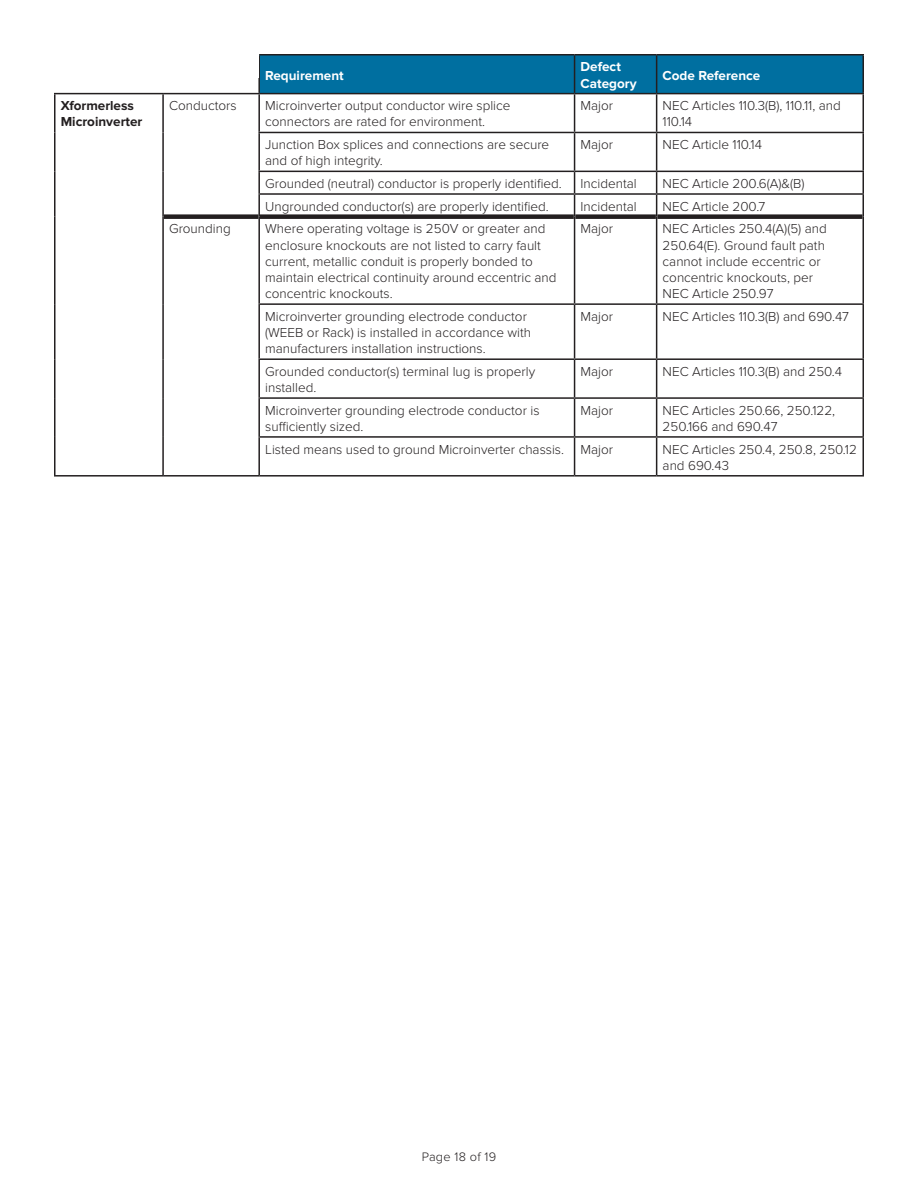
<style>
.page{position:relative;width:918px;height:1188px;background:#fff}
.page>*{position:absolute;margin:0;border:0;box-sizing:border-box;transform-origin:0 0}
.t1{font:300 13.5px/16.2px "Proxima Nova";color:#231f20}
.t2{font:700 13.5px/16.2px "Proxima Nova";color:#fff}
.t3{font:700 13.5px/16.2px "Proxima Nova";color:#231f20}
.t4{font:300 12.75px "Proxima Nova";letter-spacing:.02em;color:#231f20}
</style>
<div class="page">
<div style="left:260px;top:56px;width:602px;height:37px;background:#006fa0"></div>
<hr style="left:259px;top:54px;width:316px;height:2px;background:#231f20">
<hr style="left:258px;top:55px;width:2px;height:38px;background:#231f20">
<hr style="left:575px;top:54px;width:82px;height:2px;background:#231f20">
<hr style="left:574px;top:55px;width:1px;height:38px;background:#231f20">
<hr style="left:657px;top:54px;width:207px;height:2px;background:#231f20">
<hr style="left:656px;top:55px;width:1px;height:38px;background:#231f20">
<hr style="left:862px;top:55px;width:2px;height:38px;background:#231f20">
<hr style="left:54px;top:93px;width:109px;height:1px;background:#231f20">
<hr style="left:54px;top:94px;width:2px;height:38px;background:#231f20">
<hr style="left:163px;top:93px;width:96px;height:1px;background:#231f20">
<hr style="left:259px;top:93px;width:316px;height:1px;background:#231f20">
<hr style="left:575px;top:93px;width:82px;height:1px;background:#231f20">
<hr style="left:657px;top:93px;width:207px;height:1px;background:#231f20">
<hr style="left:54px;top:132px;width:2px;height:39px;background:#231f20">
<hr style="left:54px;top:171px;width:2px;height:23px;background:#231f20">
<hr style="left:54px;top:194px;width:2px;height:23px;background:#231f20">
<hr style="left:54px;top:217px;width:2px;height:87px;background:#231f20">
<hr style="left:54px;top:304px;width:2px;height:55px;background:#231f20">
<hr style="left:54px;top:359px;width:2px;height:39px;background:#231f20">
<hr style="left:54px;top:398px;width:2px;height:39px;background:#231f20">
<hr style="left:54px;top:437px;width:2px;height:38px;background:#231f20">
<hr style="left:259px;top:475px;width:316px;height:2px;background:#231f20">
<hr style="left:575px;top:475px;width:82px;height:2px;background:#231f20">
<hr style="left:657px;top:475px;width:207px;height:2px;background:#231f20">
<div style="left:164px;top:214px;width:94px;height:5px;background:#231f20"></div>
<hr style="left:54px;top:475px;width:109px;height:2px;background:#231f20">
<hr style="left:163px;top:475px;width:96px;height:2px;background:#231f20">
<div style="left:260px;top:214px;width:314px;height:5px;background:#231f20"></div>
<div style="left:575px;top:214px;width:81px;height:5px;background:#231f20"></div>
<div style="left:657px;top:214px;width:206px;height:5px;background:#231f20"></div>
<hr style="left:163px;top:54px;width:96px;height:2px;background:#231f20">
<hr style="left:162px;top:94px;width:2px;height:38px;background:#231f20">
<hr style="left:258px;top:94px;width:2px;height:38px;background:#231f20">
<hr style="left:574px;top:94px;width:1px;height:38px;background:#231f20">
<hr style="left:656px;top:94px;width:1px;height:38px;background:#231f20">
<hr style="left:862px;top:94px;width:2px;height:38px;background:#231f20">
<hr style="left:162px;top:132px;width:2px;height:39px;background:#231f20">
<hr style="left:258px;top:132px;width:317px;height:1px;background:#231f20">
<hr style="left:258px;top:133px;width:2px;height:38px;background:#231f20">
<hr style="left:575px;top:132px;width:82px;height:1px;background:#231f20">
<hr style="left:574px;top:133px;width:1px;height:38px;background:#231f20">
<hr style="left:657px;top:132px;width:207px;height:1px;background:#231f20">
<hr style="left:656px;top:133px;width:1px;height:38px;background:#231f20">
<hr style="left:862px;top:133px;width:2px;height:38px;background:#231f20">
<hr style="left:162px;top:171px;width:2px;height:23px;background:#231f20">
<hr style="left:258px;top:171px;width:317px;height:1px;background:#231f20">
<hr style="left:258px;top:172px;width:2px;height:21px;background:#231f20">
<hr style="left:575px;top:171px;width:82px;height:1px;background:#231f20">
<hr style="left:657px;top:171px;width:207px;height:1px;background:#231f20">
<hr style="left:862px;top:172px;width:2px;height:21px;background:#231f20">
<hr style="left:162px;top:194px;width:2px;height:23px;background:#231f20">
<hr style="left:258px;top:193px;width:317px;height:2px;background:#231f20">
<hr style="left:258px;top:195px;width:2px;height:22px;background:#231f20">
<hr style="left:575px;top:193px;width:82px;height:2px;background:#231f20">
<svg style="left:574px;top:172px;width:1px;height:45px"></svg>
<hr style="left:657px;top:193px;width:207px;height:2px;background:#231f20">
<svg style="left:656px;top:172px;width:1px;height:45px"></svg>
<hr style="left:862px;top:195px;width:2px;height:22px;background:#231f20">
<hr style="left:162px;top:217px;width:2px;height:87px;background:#231f20">
<hr style="left:258px;top:217px;width:2px;height:86px;background:#231f20">
<hr style="left:574px;top:217px;width:1px;height:86px;background:#231f20">
<hr style="left:656px;top:217px;width:1px;height:86px;background:#231f20">
<hr style="left:862px;top:217px;width:2px;height:86px;background:#231f20">
<hr style="left:162px;top:304px;width:2px;height:55px;background:#231f20">
<hr style="left:258px;top:303px;width:317px;height:2px;background:#231f20">
<hr style="left:258px;top:305px;width:2px;height:53px;background:#231f20">
<hr style="left:575px;top:303px;width:82px;height:2px;background:#231f20">
<hr style="left:574px;top:305px;width:1px;height:53px;background:#231f20">
<hr style="left:657px;top:303px;width:207px;height:2px;background:#231f20">
<hr style="left:656px;top:305px;width:1px;height:53px;background:#231f20">
<hr style="left:862px;top:305px;width:2px;height:53px;background:#231f20">
<hr style="left:162px;top:359px;width:2px;height:39px;background:#231f20">
<hr style="left:258px;top:358px;width:317px;height:2px;background:#231f20">
<hr style="left:258px;top:360px;width:2px;height:37px;background:#231f20">
<hr style="left:575px;top:358px;width:82px;height:2px;background:#231f20">
<hr style="left:574px;top:360px;width:1px;height:37px;background:#231f20">
<hr style="left:657px;top:358px;width:207px;height:2px;background:#231f20">
<hr style="left:656px;top:360px;width:1px;height:37px;background:#231f20">
<hr style="left:862px;top:360px;width:2px;height:37px;background:#231f20">
<hr style="left:162px;top:398px;width:2px;height:39px;background:#231f20">
<hr style="left:258px;top:397px;width:317px;height:2px;background:#231f20">
<hr style="left:258px;top:399px;width:2px;height:37px;background:#231f20">
<hr style="left:575px;top:397px;width:82px;height:2px;background:#231f20">
<hr style="left:574px;top:399px;width:1px;height:37px;background:#231f20">
<hr style="left:657px;top:397px;width:207px;height:2px;background:#231f20">
<hr style="left:656px;top:399px;width:1px;height:37px;background:#231f20">
<hr style="left:862px;top:399px;width:2px;height:37px;background:#231f20">
<hr style="left:162px;top:437px;width:2px;height:38px;background:#231f20">
<hr style="left:258px;top:436px;width:317px;height:2px;background:#231f20">
<hr style="left:258px;top:438px;width:2px;height:37px;background:#231f20">
<hr style="left:575px;top:436px;width:82px;height:2px;background:#231f20">
<hr style="left:574px;top:438px;width:1px;height:37px;background:#231f20">
<hr style="left:657px;top:436px;width:207px;height:2px;background:#231f20">
<hr style="left:656px;top:438px;width:1px;height:37px;background:#231f20">
<hr style="left:862px;top:438px;width:2px;height:37px;background:#231f20">
<div style="left:0;top:0;width:258px;height:78px;background:#fff"></div>
<p class="t2" style="left:265px;top:67px;width:80px">Requirement</p>
<p class="t2" style="left:581px;top:59px;width:58px">Defect<br>Category</p>
<p class="t2" style="left:663px;top:67px;width:99px">Code Reference</p>
<p class="t3" style="left:61px;top:98px;width:83px">Xformerless<br>Microinverter</p>
<p class="t1" style="left:169px;top:98px;width:69px">Conductors</p>
<p class="t1" style="left:265px;top:98px;width:247px">Microinverter output conductor wire splice connectors are rated for environment.</p>
<p class="t1" style="left:581px;top:98px;width:34px">Major</p>
<p class="t1" style="left:663px;top:98px;width:180px">NEC Articles 110.3(B), 110.11, and<br>110.14</p>
<p class="t1" style="left:265px;top:137px;width:286px">Junction Box splices and connections are secure and of high integrity.</p>
<p class="t1" style="left:581px;top:137px;width:34px">Major</p>
<p class="t1" style="left:663px;top:137px;width:101px">NEC Article 110.14</p>
<p class="t1" style="left:265px;top:176px;width:298px">Grounded (neutral) conductor is properly identified.</p>
<p class="t1" style="left:581px;top:176px;width:58px">Incidental</p>
<p class="t1" style="left:663px;top:176px;width:143px">NEC Article 200.6(A)&amp;(B)</p>
<p class="t1" style="left:265px;top:198px;width:285px">Ungrounded conductor(s) are properly identified.</p>
<p class="t1" style="left:581px;top:198px;width:58px">Incidental</p>
<p class="t1" style="left:663px;top:198px;width:104px">NEC Article 200.7</p>
<p class="t1" style="left:169px;top:221px;width:63px">Grounding</p>
<p class="t1" style="left:265px;top:221px;width:293px">Where operating voltage is 250V or greater and enclosure knockouts are not listed to carry fault current, metallic conduit is properly bonded to maintain electrical continuity around eccentric and concentric knockouts.</p>
<p class="t1" style="left:581px;top:221px;width:34px">Major</p>
<p class="t1" style="left:663px;top:221px;width:166px">NEC Articles 250.4(A)(5) and<br>250.64(E). Ground fault path cannot include eccentric or concentric knockouts, per<br>NEC Article 250.97</p>
<p class="t1" style="left:265px;top:308px;width:267px">Microinverter grounding electrode conductor (WEEB or Rack) is installed in accordance with manufacturers installation instructions.</p>
<p class="t1" style="left:581px;top:308px;width:34px">Major</p>
<p class="t1" style="left:663px;top:308px;width:188px">NEC Articles 110.3(B) and 690.47</p>
<p class="t1" style="left:265px;top:363px;width:272px">Grounded conductor(s) terminal lug is properly installed.</p>
<p class="t1" style="left:581px;top:363px;width:34px">Major</p>
<p class="t1" style="left:663px;top:363px;width:181px">NEC Articles 110.3(B) and 250.4</p>
<p class="t1" style="left:265px;top:402px;width:276px">Microinverter grounding electrode conductor is sufficiently sized.</p>
<p class="t1" style="left:581px;top:402px;width:34px">Major</p>
<p class="t1" style="left:663px;top:402px;width:174px">NEC Articles 250.66, 250.122,<br>250.166 and 690.47</p>
<p class="t1" style="left:265px;top:441px;width:300px">Listed means used to ground Microinverter chassis.</p>
<p class="t1" style="left:581px;top:441px;width:34px">Major</p>
<p class="t1" style="left:663px;top:441px;width:196px">NEC Articles 250.4, 250.8, 250.12 and 690.43</p>
<p class="t4" style="left:422px;top:1150px;width:76px">Page 18 of 19</p>
</div>
